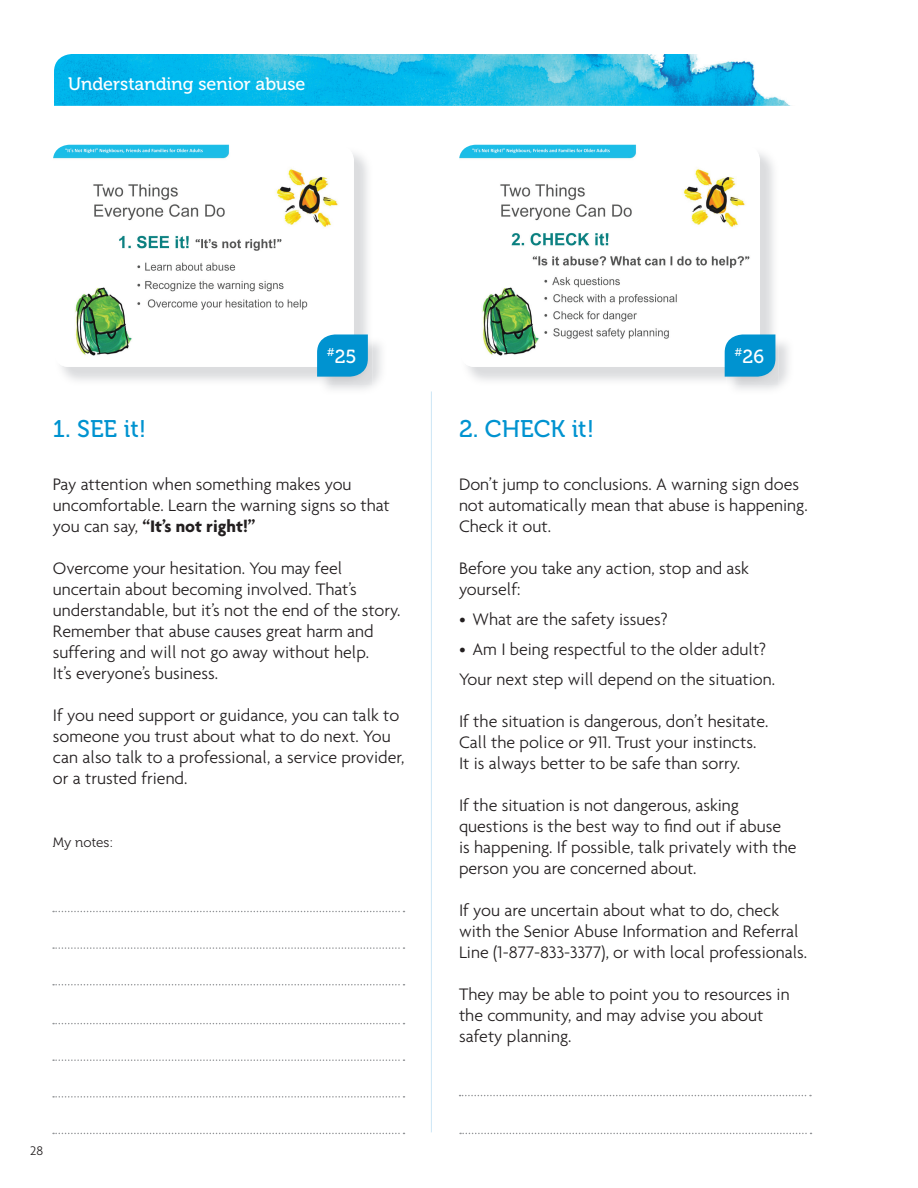
<style>
.page{position:relative;width:918px;height:1188px;background:#fff}
.page>*{position:absolute;margin:0;border:0;box-sizing:border-box;transform-origin:0 0}
.t1{font:24px "Museo 500";color:#0093d0}
.t2{font:18.9px "Museo 500";color:#fff}
.t3{font:300 18px/21px "Agenda";color:#231f20}
.t4{font:18px "Museo 500";color:#fff}
.t5{font:13.5px "Museo 300";color:#231f20}
.t6{font:300 13.5px "Agenda";color:#231f20}
.s1{font-weight:700}
</style>
<div class="page">
<img style="left:54px;top:54px;width:737px;height:52px">
<img style="left:61px;top:147px;width:307px;height:234px">
<img style="left:53px;top:145px;width:16px;height:16px">
<img style="left:467px;top:147px;width:309px;height:234px">
<img style="left:459px;top:145px;width:16px;height:16px">
<svg style="left:460px;top:1133px;width:352px;height:1px"></svg>
<svg style="left:53px;top:911px;width:352px;height:1px"></svg>
<svg style="left:53px;top:947px;width:352px;height:2px"></svg>
<svg style="left:53px;top:984px;width:352px;height:1px"></svg>
<svg style="left:53px;top:1023px;width:352px;height:1px"></svg>
<svg style="left:53px;top:1059px;width:352px;height:2px"></svg>
<svg style="left:53px;top:1096px;width:352px;height:2px"></svg>
<svg style="left:53px;top:1133px;width:352px;height:1px"></svg>
<img style="left:319px;top:337px;width:54px;height:49px">
<svg style="left:317px;top:334px;width:51px;height:43px;background:#139ad2"></svg>
<img style="left:727px;top:337px;width:52px;height:49px">
<svg style="left:725px;top:334px;width:50px;height:43px;background:#1199d2"></svg>
<hr style="left:431px;top:392px;width:1px;height:740px;background:#d1e8f6">
<svg style="left:460px;top:1095px;width:351px;height:1px"></svg>
<p class="t4" style="left:68px;top:74px;width:239px">Understanding senior abuse</p>
<h1 class="t1" style="left:53px;top:416px;width:95px">1. SEE it!</h1>
<p class="t2" style="left:327px;top:346px;width:31px"><sup>#</sup>25</p>
<p class="t2" style="left:735px;top:346px;width:31px"><sup>#</sup>26</p>
<h1 class="t1" style="left:459px;top:416px;width:137px">2. CHECK it!</h1>
<p class="t3" style="left:53px;top:474px;width:338px">Pay attention when something makes you uncomfortable. Learn the warning signs so that you can say, <span class="s1">“It’s not right!”</span></p>
<p class="t3" style="left:53px;top:558px;width:349px">Overcome your hesitation. You may feel uncertain about becoming involved. That’s understandable, but it’s not the end of the story.<br>Remember that abuse causes great harm and suffering and will not go away without help.<br>It’s everyone’s business.</p>
<p class="t3" style="left:53px;top:705px;width:353px">If you need support or guidance, you can talk to someone you trust about what to do next. You can also talk to a professional, a service provider, or a trusted friend.</p>
<p class="t5" style="left:53px;top:835px;width:62px">My notes:</p>
<p class="t3" style="left:459px;top:474px;width:350px">Don’t jump to conclusions. A warning sign does not automatically mean that abuse is happening.<br>Check it out.</p>
<p class="t3" style="left:459px;top:558px;width:291px">Before you take any action, stop and ask yourself:</p>
<p class="t3" style="left:459px;top:609px;width:210px">• What are the safety issues?</p>
<p class="t3" style="left:459px;top:634px;width:318px;line-height:30px">• Am I being respectful to the older adult?<br>Your next step will depend on the situation.</p>
<p class="t3" style="left:459px;top:711px;width:311px">If the situation is dangerous, don’t hesitate.<br>Call the police or 911. Trust your instincts.<br>It is always better to be safe than sorry.</p>
<p class="t3" style="left:459px;top:795px;width:339px">If the situation is not dangerous, asking questions is the best way to find out if abuse<br>is happening. If possible, talk privately with the person you are concerned about.</p>
<p class="t3" style="left:459px;top:900px;width:350px">If you are uncertain about what to do, check with the Senior Abuse Information and Referral<br>Line (1-877-833-3377), or with local professionals.</p>
<p class="t3" style="left:459px;top:984px;width:332px">They may be able to point you to resources in the community, and may advise you about safety planning.</p>
<p class="t6" style="left:30px;top:1143px;width:14px">28</p>
</div>
